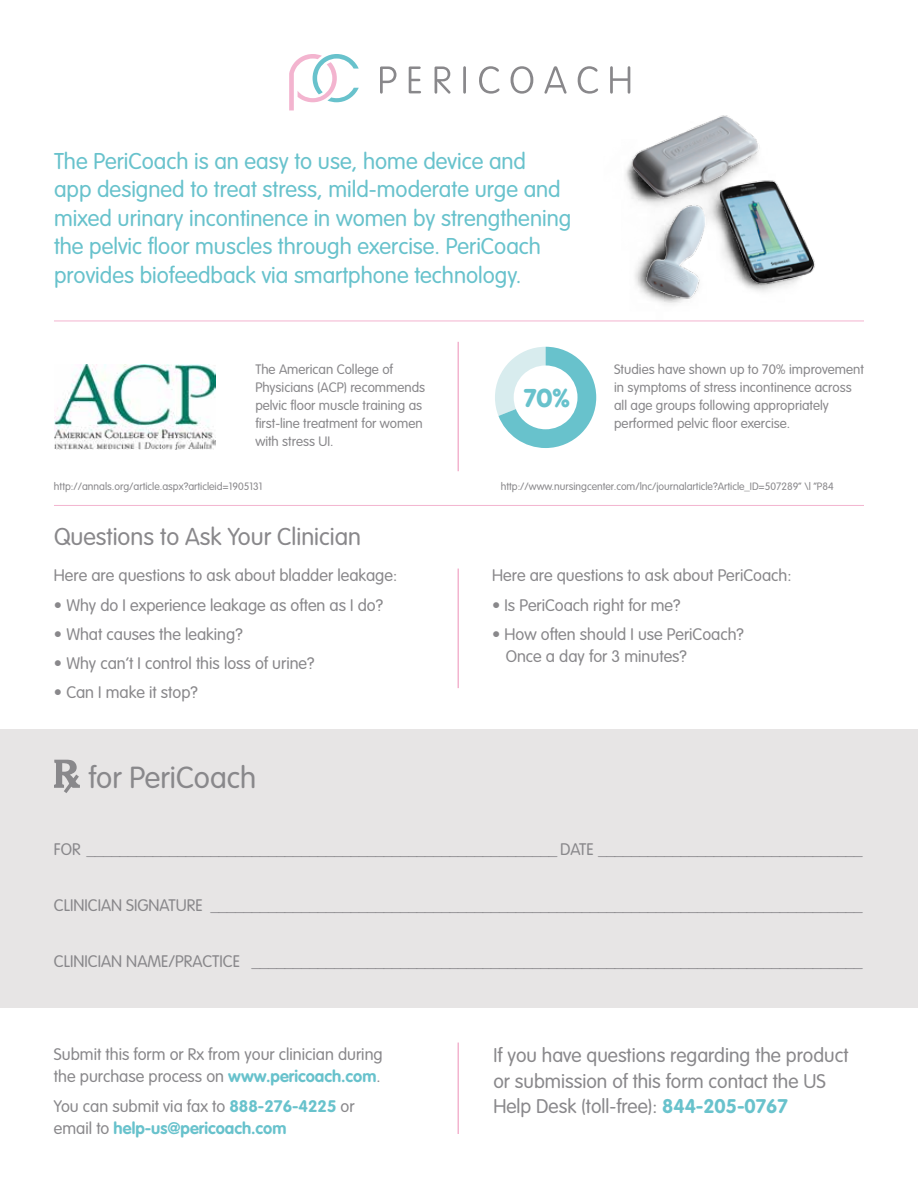
<style>
.page{position:relative;width:918px;height:1188px;background:#fff}
.page>*{position:absolute;margin:0;border:0;box-sizing:border-box;transform-origin:0 0}
.t1{font:300 30px "VAG Rounded Std";color:#89888b}
.t2{font:900 25.35px "VAG Rounded Std";color:#68c2cc}
.t3{font:300 24px "VAG Rounded Std";color:#89888b}
.t4{font:300 22.5px/28.5px "VAG Rounded Std";color:#68c2cc}
.t5{font:300 19.5px/25.5px "VAG Rounded Std";color:#89888b}
.t6{font:300 16.5px/22.5px "VAG Rounded Std";color:#89888b}
.t7{font:700 16.5px/22.5px "VAG Rounded Std";color:#68c2cc}
.t8{font:300 13.5px/18px "VAG Rounded Std";color:#89888b}
.t9{font:300 10.5px "VAG Rounded Std";color:#89888b}
.s1{font-weight:700;color:#68c2cc}
.s2{font-weight:300;color:#89888b}
</style>
<div class="page">
<div style="left:0;top:729px;width:918px;height:279px;background:#e7e5e5"></div>
<svg style="left:289px;top:54px;width:70px;height:56px"></svg>
<svg style="left:380px;top:66px;width:16px;height:28px"></svg>
<svg style="left:409px;top:66px;width:12px;height:27px"></svg>
<svg style="left:435px;top:66px;width:15px;height:28px"></svg>
<hr style="left:463px;top:66px;width:3px;height:28px;background:#89888b;border-radius:2px">
<svg style="left:479px;top:66px;width:20px;height:28px"></svg>
<svg style="left:511px;top:66px;width:22px;height:28px"></svg>
<svg style="left:544px;top:66px;width:23px;height:28px"></svg>
<svg style="left:578px;top:66px;width:20px;height:27px"></svg>
<svg style="left:610px;top:66px;width:20px;height:13px"></svg>
<img style="left:586px;top:79px;width:238px;height:242px">
<hr style="left:458px;top:569px;width:1px;height:119px;background:#f3b4cf">
<hr style="left:54px;top:321px;width:810px;height:1px;background:#f3b4cf">
<hr style="left:54px;top:505px;width:810px;height:1px;background:#f3b4cf">
<svg style="left:54px;top:760px;width:26px;height:33px"></svg>
<img style="left:54px;top:365px;width:161px;height:85px">
<svg style="left:495px;top:347px;width:101px;height:101px"></svg>
<hr style="left:458px;top:342px;width:1px;height:129px;background:#f3b4cf">
<hr style="left:458px;top:1043px;width:1px;height:91px;background:#f3b4cf">
<p class="t4" style="left:54px;top:147px;width:519px">The PeriCoach is an easy to use, home device and<br>app designed to treat stress, mild-moderate urge and mixed urinary incontinence in women by strengthening the pelvic floor muscles through exercise. PeriCoach provides biofeedback via smartphone technology.</p>
<p class="t8" style="left:255px;top:361px;width:171px">The American College of<br>Physicians (ACP) recommends pelvic floor muscle training as first-line treatment for women with stress UI.</p>
<p class="t8" style="left:614px;top:361px;width:251px">Studies have shown up to 70% improvement in symptoms of stress incontinence across all age groups following appropriately performed pelvic floor exercise.</p>
<h2 class="t2" style="left:524px;top:383px;width:47px">70%</h2>
<p class="t9" style="left:54px;top:480px;width:210px">http://annals.org/article.aspx?articleid=1905131</p>
<p class="t9" style="left:501px;top:480px;width:334px">http://www.nursingcenter.com/lnc/journalarticle?Article_ID=507289” \l “P84</p>
<h3 class="t3" style="left:54px;top:523px;width:308px">Questions to Ask Your Clinician</h3>
<p class="t6" style="left:54px;top:565px;width:345px">Here are questions to ask about bladder leakage:</p>
<p class="t6" style="left:54px;top:594px;width:331px">• Why do I experience leakage as often as I do?</p>
<p class="t6" style="left:54px;top:623px;width:190px">• What causes the leaking?</p>
<p class="t6" style="left:54px;top:653px;width:262px">• Why can’t I control this loss of urine?</p>
<p class="t6" style="left:54px;top:682px;width:145px">• Can I make it stop?</p>
<h1 class="t1" style="left:88px;top:760px;width:169px">for PeriCoach</h1>
<p class="t6" style="left:492px;top:565px;width:301px">Here are questions to ask about PeriCoach:</p>
<p class="t6" style="left:492px;top:594px;width:190px">• Is PeriCoach right for me?</p>
<p class="t6" style="left:506px;top:623px;width:240px;text-indent:-13px">• How often should I use PeriCoach?<br>Once a day for 3 minutes?</p>
<p class="t6" style="left:54px;top:838px;width:810px">FOR _________________________________________________________ DATE ________________________________</p>
<p class="t6" style="left:54px;top:894px;width:810px">CLINICIAN SIGNATURE _______________________________________________________________________________</p>
<p class="t6" style="left:54px;top:951px;width:810px">CLINICIAN NAME/PRACTICE __________________________________________________________________________</p>
<p class="t6" style="left:54px;top:1043px;width:330px">Submit this form or Rx from your clinician during the purchase process on <span class="s1">www.pericoach.com</span>.</p>
<p class="t7" style="left:54px;top:1095px;width:302px"><span class="s2">You can submit via fax to</span> 888-276-4225 <span class="s2">or email to</span> help-us@pericoach.com</p>
<p class="t5" style="left:493px;top:1043px;width:357px">If you have questions regarding the product or submission of this form contact the US<br>Help Desk (toll-free): <span class="s1">844-205-0767</span></p>
</div>
